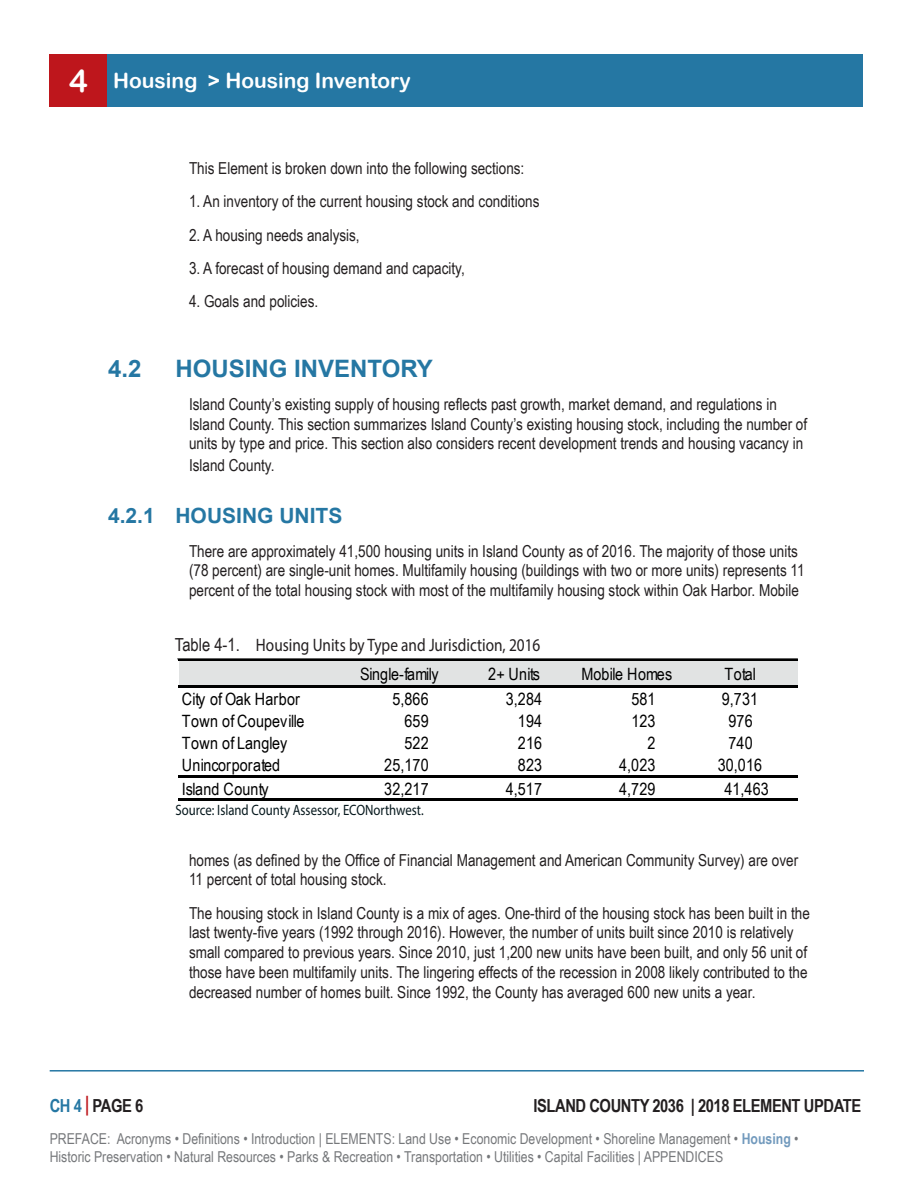
<style>
.page{position:relative;width:918px;height:1188px;background:#fff}
.page>*{position:absolute;margin:0;border:0;box-sizing:border-box;transform-origin:0 0}
.Chapter_Number{font:31.5px "Arial Rounded MT Bold";color:#fff}
.t1{font:700 24px "Arial";color:#2577a3}
.Header_Text{font:21px "Arial Rounded MT Bold";color:#fff}
.t2{font:700 21px "Arial";color:#2577a3}
.t3{font:18px "Myriad Pro";color:#231f20;scale:.85 1}
.Footer_-_Island_Coun{font:700 18px "Arial Narrow";letter-spacing:-.025em;color:#231f20}
.t4{font:16.95px "Arial Narrow";letter-spacing:.005em;color:#000}
.t5{font:16.95px "Arial Narrow";letter-spacing:-.03em;color:#000}
.t6{font:16.5px/19.8px "Arial Narrow";color:#231f20}
.Footer_Links{font:15px/18px "Arial Narrow";color:#76787b}
.Basic_-_No_Indent{font:15px "Myriad Pro";color:#06181d;scale:.85 1}
.s1{font-family:"Arial Narrow"}
.s2{color:#2577a3}
.s3{font-size:20.7px;color:#be161c}
.s4{font-weight:700;color:#729abd}
</style>
<div class="page">
<div style="left:50px;top:54px;width:57px;height:52px;background:#be161c"></div>
<div style="left:107px;top:54px;width:755px;height:52px;background:#2577a3"></div>
<hr style="left:50px;top:1070px;width:814px;height:2px;background:#2577a3">
<div style="left:179px;top:660px;width:618px;height:28px;background:#e1e3e3"></div>
<hr style="left:178px;top:659px;width:619px;height:1px;background:#000">
<hr style="left:178px;top:685px;width:619px;height:3px;background:#000">
<hr style="left:178px;top:775px;width:619px;height:3px;background:#000">
<hr style="left:178px;top:799px;width:619px;height:2px;background:#000">
<p class="Chapter_Number" style="left:69px;top:62px;width:20px">4</p>
<p class="Header_Text" style="left:113px;top:68px;width:299px">Housing &gt; Housing Inventory</p>
<p class="t6" style="left:189px;top:158px;width:337px">This Element is broken down into the following sections:</p>
<p class="t6" style="left:189px;top:191px;width:352px">1. An inventory of the current housing stock and conditions</p>
<p class="t6" style="left:189px;top:224px;width:172px">2. A housing needs analysis,</p>
<p class="t6" style="left:189px;top:258px;width:277px">3. A forecast of housing demand and capacity,</p>
<p class="t6" style="left:189px;top:291px;width:131px">4. Goals and policies.</p>
<p class="t1" style="left:108px;top:352px;width:35px">4.2</p>
<p class="t1" style="left:176px;top:352px;width:259px">HOUSING INVENTORY</p>
<p class="t6" style="left:189px;top:393px;width:620px">Island County’s existing supply of housing reflects past growth, market demand, and regulations in<br>Island County. This section summarizes Island County’s existing housing stock, including the number of units by type and price. This section also considers recent development trends and housing vacancy in</p>
<p class="t6" style="left:189px;top:455px;width:87px">Island County.</p>
<p class="t2" style="left:108px;top:502px;width:236px">4.2.1 HOUSING UNITS</p>
<p class="t6" style="left:189px;top:540px;width:617px">There are approximately 41,500 housing units in Island County as of 2016. The majority of those units (78 percent) are single-unit homes. Multifamily housing (buildings with two or more units) represents 11 percent of the total housing stock with most of the multifamily housing stock within Oak Harbor. Mobile</p>
<p class="t3" style="left:175px;top:634px;width:431px"><span class="s1">Table 4-1.</span> Housing Units by Type and Jurisdiction, 2016</p>
<p class="t5" style="left:360px;top:661px;width:80px">Single-family</p>
<p class="t4" style="left:488px;top:661px;width:53px">2+ Units</p>
<p class="t4" style="left:581px;top:661px;width:92px">Mobile Homes</p>
<p class="t4" style="left:724px;top:661px;width:33px">Total</p>
<p class="t4" style="left:182px;top:686px;width:120px">City ofOak Harbor</p>
<p class="t4" style="left:392px;top:686px;width:38px">5,866</p>
<p class="t4" style="left:506px;top:686px;width:38px">3,284</p>
<p class="t4" style="left:631px;top:686px;width:26px">581</p>
<p class="t4" style="left:722px;top:686px;width:38px">9,731</p>
<p class="t4" style="left:182px;top:708px;width:124px">Town of Coupeville</p>
<p class="t4" style="left:405px;top:708px;width:26px">659</p>
<p class="t4" style="left:518px;top:708px;width:26px">194</p>
<p class="t4" style="left:631px;top:708px;width:26px">123</p>
<p class="t4" style="left:729px;top:708px;width:26px">976</p>
<p class="t4" style="left:182px;top:731px;width:107px">Town of Langley</p>
<p class="t4" style="left:405px;top:731px;width:26px">522</p>
<p class="t4" style="left:518px;top:731px;width:26px">216</p>
<p class="t4" style="left:648px;top:731px;width:10px">2</p>
<p class="t4" style="left:729px;top:731px;width:26px">740</p>
<p class="t4" style="left:182px;top:753px;width:100px">Unincorporated</p>
<p class="t4" style="left:384px;top:753px;width:46px">25,170</p>
<p class="t4" style="left:518px;top:753px;width:26px">823</p>
<p class="t4" style="left:619px;top:753px;width:38px">4,023</p>
<p class="t4" style="left:718px;top:753px;width:46px">30,016</p>
<p class="t4" style="left:182px;top:776px;width:88px">Island County</p>
<p class="t4" style="left:384px;top:776px;width:46px">32,217</p>
<p class="t4" style="left:506px;top:776px;width:38px">4,517</p>
<p class="t4" style="left:619px;top:776px;width:38px">4,729</p>
<p class="t4" style="left:724px;top:776px;width:46px">41,463</p>
<p class="Basic_-_No_Indent" style="left:176px;top:800px;width:294px">Source: Island County Assessor, ECONorthwest.</p>
<p class="t6" style="left:189px;top:849px;width:611px">homes (as defined by the Office of Financial Management and American Community Survey) are over<br>11 percent of total housing stock.</p>
<p class="t6" style="left:189px;top:902px;width:622px">The housing stock in Island County is a mix of ages. One-third of the housing stock has been built in the last twenty-five years (1992 through 2016). However, the number of units built since 2010 is relatively small compared to previous years. Since 2010, just 1,200 new units have been built, and only 56 unit of those have been multifamily units. The lingering effects of the recession in 2008 likely contributed to the decreased number of homes built. Since 1992, the County has averaged 600 new units a year.</p>
<p class="Footer_-_Island_Coun" style="left:50px;top:1092px;width:95px"><span class="s2">CH 4</span> <span class="s3">|</span> PAGE 6</p>
<p class="Footer_-_Island_Coun" style="left:534px;top:1092px;width:329px">ISLAND COUNTY 2036 | 2018 ELEMENT UPDATE</p>
<p class="Footer_Links" style="left:50px;top:1129px;width:750px">PREFACE: Acronyms • Definitions • Introduction | ELEMENTS: Land Use • Economic Development • Shoreline Management • <span class="s4">Housing</span> •<br>Historic Preservation • Natural Resources • Parks &amp; Recreation • Transportation • Utilities • Capital Facilities | APPENDICES</p>
</div>
